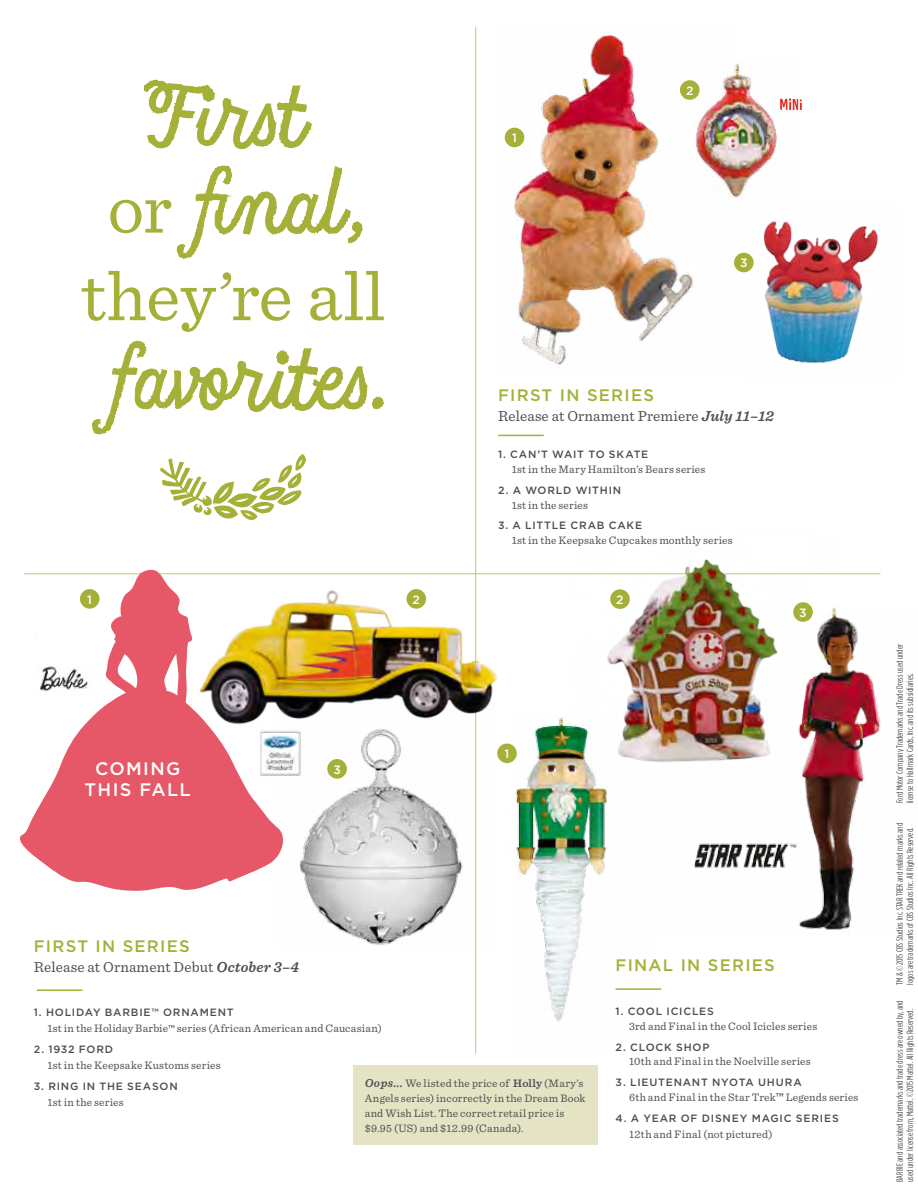
<style>
.page{position:relative;width:918px;height:1188px;background:#fff}
.page>*{position:absolute;margin:0;border:0;box-sizing:border-box;transform-origin:0 0}
.t1{font:104.25px/87.6px "Gingerbread Rough Aa";color:#a5b038;text-align:center}
.t2{font:71.7px "Sentinel";letter-spacing:.005em;color:#a5b038}
.t3{font:500 18.15px/21.1px "Gotham";letter-spacing:.075em;color:#fff;text-align:center}
.t4{font:500 16.65px "Gotham";letter-spacing:.075em;color:#a5b038}
.t5{font:15.15px "Sentinel";letter-spacing:.01em;color:#4d4d4f}
.t6{font:500 12.15px "Gotham";color:#fff}
.t7{font:11.4px/15.1px "Sentinel";letter-spacing:.02em;color:#4d4d4f}
.t8{font:500 10.65px "Gotham";letter-spacing:.075em;color:#4d4d4f}
.t9{font:9px/10.6px "Gotham Condensed";color:#4d4d4f}
.s1{font-family:"Sentinel";font-size:71.7px}
.s2{font-weight:600;font-style:italic}
.s3{font-family:"Gotham";font-weight:500;font-size:9.75px}
.s4{font-weight:600;font-style:italic;font-size:12.15px}
.s5{font-weight:600}
.s6{font-family:"Gotham";font-weight:500}
</style>
<div class="page">
<div style="left:353px;top:1065px;width:244px;height:80px;background:#e4e4c5"></div>
<img style="left:504px;top:35px;width:231px;height:330px">
<img style="left:692px;top:59px;width:85px;height:145px">
<img style="left:740px;top:221px;width:138px;height:143px">
<img style="left:299px;top:777px;width:178px;height:171px">
<img style="left:694px;top:606px;width:187px;height:324px">
<img style="left:515px;top:717px;width:101px;height:304px">
<div style="left:505px;top:128px;width:19px;height:19px;background:#a5b038;border-radius:50%"></div>
<div style="left:680px;top:80px;width:20px;height:20px;background:#a5b038;border-radius:50%"></div>
<svg style="left:327px;top:759px;width:20px;height:20px"></svg>
<div style="left:734px;top:253px;width:20px;height:19px;background:#a5b038;border-radius:50%"></div>
<hr style="left:24px;top:573px;width:856px;height:1px;background:#c1c678">
<hr style="left:498px;top:435px;width:46px;height:1px;background:#a5b038">
<hr style="left:37px;top:989px;width:45px;height:2px;background:#a5b038">
<hr style="left:616px;top:988px;width:45px;height:2px;background:#a5b038">
<svg style="left:144px;top:80px;width:167px;height:69px"></svg>
<svg style="left:177px;top:166px;width:185px;height:92px"></svg>
<svg style="left:92px;top:341px;width:292px;height:93px"></svg>
<hr style="left:475px;top:27px;width:1px;height:1027px;background:#c1c678">
<svg style="left:160px;top:454px;width:146px;height:67px"></svg>
<img style="left:299px;top:777px;width:7px;height:5px">
<svg style="left:780px;top:98px;width:22px;height:12px"></svg>
<img style="left:569px;top:559px;width:267px;height:247px">
<img style="left:286px;top:549px;width:232px;height:228px">
<svg style="left:20px;top:569px;width:266px;height:322px;fill:#e65767"></svg>
<div style="left:793px;top:602px;width:20px;height:20px;background:#a5b038;border-radius:50%"></div>
<div style="left:610px;top:589px;width:20px;height:20px;background:#a5b038;border-radius:50%"></div>
<div style="left:497px;top:744px;width:20px;height:19px;background:#a5b038;border-radius:50%"></div>
<div style="left:407px;top:589px;width:19px;height:20px;background:#a5b038;border-radius:50%"></div>
<div style="left:80px;top:589px;width:19px;height:20px;background:#a5b038;border-radius:50%"></div>
<h1 class="t1" style="left:108px;top:78px;width:264px">First<br><span class="s1">or</span> final,</h1>
<h2 class="t2" style="left:81px;top:242px;width:306px">they’re all</h2>
<h1 class="t1" style="left:118px;top:341px;width:273px">favorites.</h1>
<p class="t6" style="left:87px;top:591px;width:6px">1</p>
<p class="t6" style="left:413px;top:591px;width:9px">2</p>
<h3 class="t3" style="left:84px;top:758px;width:108px">COMING<br>THIS FALL</h3>
<p class="t6" style="left:333px;top:761px;width:9px">3</p>
<h3 class="t4" style="left:34px;top:936px;width:157px">FIRST IN SERIES</h3>
<h3 class="t5" style="left:34px;top:956px;width:267px">Release at Ornament Debut <span class="s2">October 3–4</span></h3>
<p class="t6" style="left:512px;top:130px;width:6px">1</p>
<p class="t6" style="left:686px;top:83px;width:9px">2</p>
<p class="t6" style="left:740px;top:255px;width:9px">3</p>
<h3 class="t4" style="left:498px;top:384px;width:157px">FIRST IN SERIES</h3>
<h3 class="t5" style="left:498px;top:404px;width:278px">Release at Ornament Premiere <span class="s2">July 11–12</span></h3>
<p class="t8" style="left:498px;top:447px;width:152px">1. CAN’T WAIT TO SKATE</p>
<p class="t7" style="left:512px;top:461px;width:195px">1st in the Mary Hamilton’s Bears series</p>
<p class="t8" style="left:498px;top:483px;width:125px">2. A WORLD WITHIN</p>
<p class="t7" style="left:512px;top:496px;width:78px">1st in the series</p>
<p class="t8" style="left:498px;top:519px;width:146px">3. A LITTLE CRAB CAKE</p>
<p class="t7" style="left:512px;top:532px;width:222px">1st in the Keepsake Cupcakes monthly series</p>
<p class="t6" style="left:616px;top:592px;width:9px">2</p>
<p class="t6" style="left:799px;top:605px;width:9px">3</p>
<p class="t6" style="left:505px;top:746px;width:6px">1</p>
<h3 class="t4" style="left:616px;top:954px;width:161px">FINAL IN SERIES</h3>
<p class="t8" style="left:34px;top:1005px;width:201px">1. HOLIDAY BARBIE™ ORNAMENT</p>
<p class="t7" style="left:47px;top:1020px;width:336px">1st in the Holiday Barbie<span class="s3">™</span> series (African American and Caucasian)</p>
<p class="t8" style="left:34px;top:1042px;width:81px">2. 1932 FORD</p>
<p class="t7" style="left:47px;top:1057px;width:175px">1st in the Keepsake Kustoms series</p>
<p class="t8" style="left:34px;top:1079px;width:146px">3. RING IN THE SEASON</p>
<p class="t7" style="left:47px;top:1094px;width:78px">1st in the series</p>
<p class="t7" style="left:365px;top:1074px;width:222px"><span class="s4">Oops...</span> We listed the price of <span class="s5">Holly</span> (Mary’s Angels series) incorrectly in the Dream Book and Wish List. The correct retail price is $9.95 (US) and $12.99 (Canada).</p>
<p class="t8" style="left:616px;top:1004px;width:100px">1. COOL ICICLES</p>
<p class="t7" style="left:629px;top:1018px;width:190px">3rd and Final in the Cool Icicles series</p>
<p class="t8" style="left:616px;top:1040px;width:95px">2. CLOCK SHOP</p>
<p class="t7" style="left:629px;top:1053px;width:183px">10th and Final in the Noelville series</p>
<p class="t8" style="left:616px;top:1076px;width:188px">3. LIEUTENANT NYOTA UHURA</p>
<p class="t7" style="left:629px;top:1089px;width:231px">6th and Final in the Star Trek<span class="s6">™</span> Legends series</p>
<p class="t8" style="left:616px;top:1111px;width:225px">4. A YEAR OF DISNEY MAGIC SERIES</p>
<p class="t7" style="left:629px;top:1126px;width:145px">12th and Final (not pictured)</p>
<p class="t9" style="left:894px;top:803px;width:161px;rotate:-90deg">Ford Motor Company Trademarks and Trade Dress used under license to Hallmark Cards, Inc. and its subsidiaries.</p>
<p class="t9" style="left:894px;top:985px;width:163px;rotate:-90deg">TM &amp; © 2015 CBS Studios Inc. STAR TREK and related marks and logos are trademarks of CBS Studios Inc. All Rights Reserved.</p>
<p class="t9" style="left:894px;top:1182px;width:183px;rotate:-90deg">BARBIE and associated trademarks and trade dress are owned by, and used under license from, Mattel. ©2015 Mattel. All Rights Reserved.</p>
</div>
